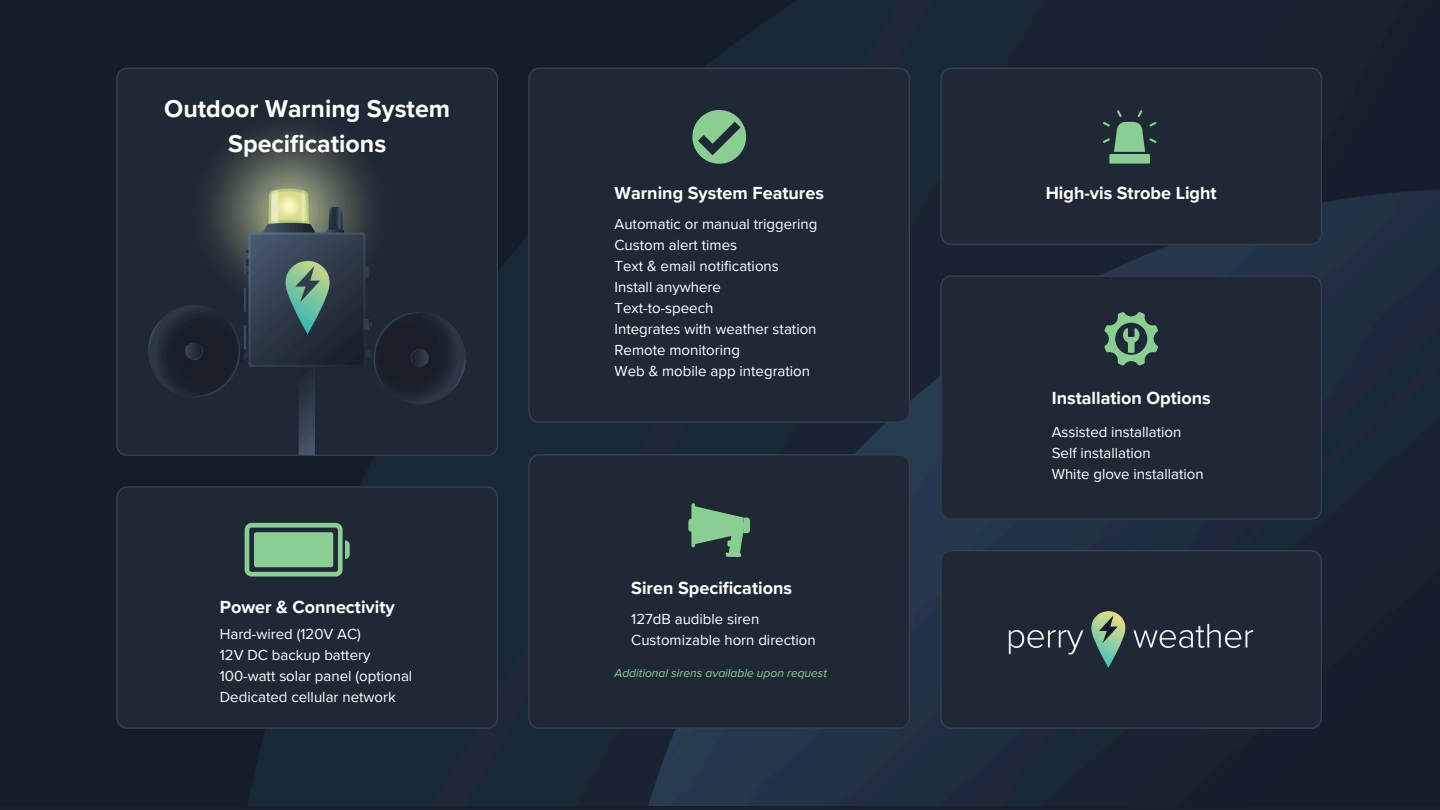
<style>
.page{position:relative;width:1440px;height:810px;background:#fff}
.page>*{position:absolute;margin:0;border:0;box-sizing:border-box;transform-origin:0 0}
.t1{font:700 25px "Proxima Nova";color:#fff}
.t2{font:700 18px "Proxima Nova";color:#fff}
.t3{font:15px/21px "Proxima Nova";color:#fff}
.t4{font:italic 12px "Proxima Nova";color:#8bce93}
</style>
<div class="page">
<img style="left:0;top:0;width:1440px;height:806px">
<div style="left:116px;top:68px;width:382px;height:388px;background:#1f2936"></div>
<img style="left:149px;top:105px;width:317px;height:350px">
<div style="left:940px;top:275px;width:382px;height:245px;background:#1f2936"></div>
<svg style="left:1104px;top:312px;width:54px;height:54px;background:#527762"></svg>
<div style="left:528px;top:454px;width:382px;height:275px;background:#1f2936"></div>
<div style="left:688px;top:519px;width:10px;height:13px;background:#8bce93;border-radius:3px"></div>
<svg style="left:692px;top:506px;width:58px;height:51px;background:#5e8a6c"></svg>
<hr style="left:692px;top:503px;width:3px;height:44px;background:#8bce93;border-radius:2px">
<div style="left:940px;top:68px;width:382px;height:177px;background:#1f2936"></div>
<div style="left:1109px;top:154px;width:41px;height:10px;background:#8bce93"></div>
<svg style="left:1103px;top:110px;width:54px;height:42px;background:#48685a"></svg>
<div style="left:528px;top:68px;width:382px;height:355px;background:#1f2936"></div>
<svg style="left:692px;top:110px;width:54px;height:54px;background:#629070"></svg>
<div style="left:116px;top:486px;width:382px;height:243px;background:#1f2936"></div>
<svg style="left:245px;top:523px;width:105px;height:54px;background:#517661"></svg>
<div style="left:254px;top:532px;width:79px;height:35px;background:#8bce93;border-radius:2px"></div>
<div style="left:940px;top:550px;width:382px;height:179px;background:#1f2936"></div>
<img style="left:1007px;top:607px;width:248px;height:65px">
<p class="t1" style="left:164px;top:94px;width:287px">Outdoor Warning System</p>
<p class="t1" style="left:228px;top:129px;width:160px">Specifications</p>
<p class="t2" style="left:220px;top:597px;width:176px">Power &amp; Connectivity</p>
<h3 class="t3" style="left:220px;top:623px;width:194px">Hard-wired (120V AC)<br>12V DC backup battery<br>100-watt solar panel (optional<br>Dedicated cellular network</h3>
<p class="t2" style="left:615px;top:182px;width:211px">Warning System Features</p>
<h3 class="t2" style="left:1046px;top:182px;width:172px">High-vis Strobe Light</h3>
<h2 class="t3" style="left:615px;top:214px;width:204px">Automatic or manual triggering<br>Custom alert times<br>Text &amp; email notifications<br>Install anywhere<br>Text-to-speech<br>Integrates with weather station<br>Remote monitoring<br>Web &amp; mobile app integration</h2>
<p class="t2" style="left:631px;top:577px;width:162px">Siren Specifications</p>
<h3 class="t3" style="left:631px;top:609px;width:186px">127dB audible siren<br>Customizable horn direction</h3>
<h2 class="t4" style="left:614px;top:666px;width:214px">Additional sirens available upon request</h2>
<p class="t2" style="left:1052px;top:387px;width:160px">Installation Options</p>
<h2 class="t3" style="left:1052px;top:422px;width:154px">Assisted installation<br>Self installation<br>White glove installation</h2>
</div>
